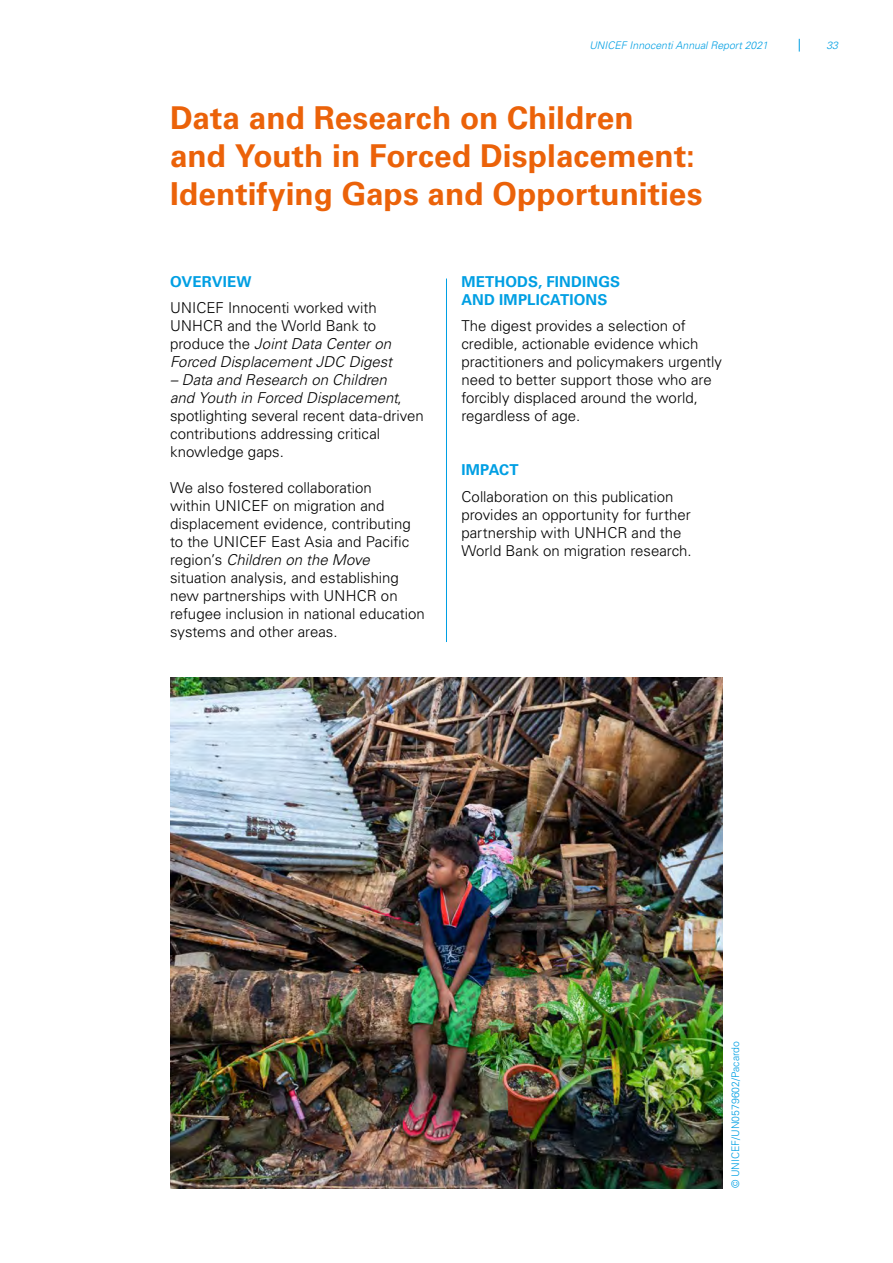
<style>
.page{position:relative;width:893px;height:1263px;background:#fff}
.page>*{position:absolute;margin:0;border:0;box-sizing:border-box;transform-origin:0 0}
.t1{font:700 31.5px/37.8px "Univers LT Pro 65";letter-spacing:.005em;color:#eb6209}
.t2{font:300 15px/18px "Univers LT Pro 45";color:#000}
.t3{font:700 15px/18px "Univers LT Pro 65";letter-spacing:.01em;color:#009fe3}
.t4{font:italic 300 10.5px "Univers LT Pro 45";color:#009fe3}
.t5{font:300 10.5px "Univers LT Pro 45";color:#009fe3}
.s1{font-style:italic}
</style>
<div class="page">
<svg style="left:799px;top:39px;width:1px;height:13px"></svg>
<hr style="left:446px;top:279px;width:1px;height:363px;background:#009fe3">
<img style="left:170px;top:677px;width:553px;height:511px">
<p class="t4" style="left:589px;top:39px;width:180px">UNICEF Innocenti Annual Report 2021</p>
<p class="t4" style="left:826px;top:39px;width:13px">33</p>
<h1 class="t1" style="left:170px;top:99px;width:534px">Data and Research on Children<br>and Youth in Forced Displacement:<br>Identifying Gaps and Opportunities</h1>
<p class="t3" style="left:170px;top:272px;width:83px">OVERVIEW</p>
<p class="t2" style="left:170px;top:299px;width:224px">UNICEF Innocenti worked with<br>UNHCR and the World Bank to produce the <span class="s1">Joint Data Center on<br>Forced Displacement JDC Digest</span></p>
<p class="t2" style="left:170px;top:371px;width:255px"><span class="s1">– Data and Research on Children<br>and Youth in Forced Displacement</span>, spotlighting several recent data-driven contributions addressing critical knowledge gaps.</p>
<p class="t2" style="left:170px;top:479px;width:256px">We also fostered collaboration<br>within UNICEF on migration and displacement evidence, contributing to the UNICEF East Asia and Pacific region’s <span class="s1">Children on the Move </span>situation analysis, and establishing new partnerships with UNHCR on refugee inclusion in national education systems and other areas.</p>
<p class="t3" style="left:461px;top:272px;width:160px">METHODS, FINDINGS<br>AND IMPLICATIONS</p>
<p class="t2" style="left:461px;top:317px;width:262px">The digest provides a selection of credible, actionable evidence which practitioners and policymakers urgently need to better support those who are forcibly displaced around the world, regardless of age.</p>
<p class="t3" style="left:461px;top:461px;width:59px">IMPACT</p>
<p class="t2" style="left:461px;top:487px;width:232px">Collaboration on this publication provides an opportunity for further partnership with UNHCR and the World Bank on migration research.</p>
<p class="t5" style="left:729px;top:1188px;width:149px;rotate:-90deg">© UNICEF/UN0579602/Pacardo</p>
</div>
